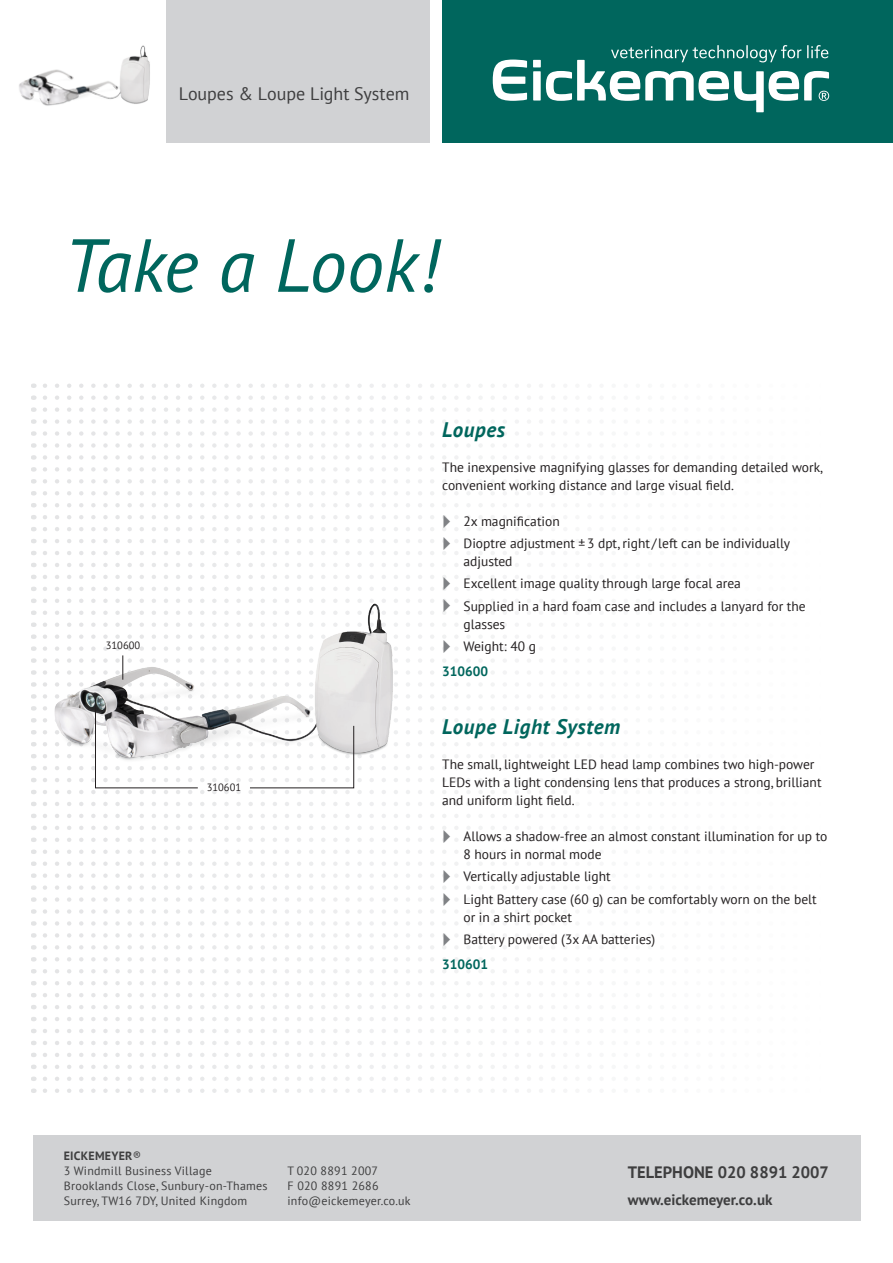
<style>
.page{position:relative;width:893px;height:1263px;background:#fff}
.page>*{position:absolute;margin:0;border:0;box-sizing:border-box;transform-origin:0 0}
.t1{font:italic 75px "PT Sans";letter-spacing:-.015em;color:#00665d}
.t2{font:italic 700 21px "PT Sans";letter-spacing:.03em;color:#00665d}
.t3{font:18px "PT Sans";letter-spacing:-.005em;color:#3e3e3f}
.t4{font:700 16.5px "PT Sans";color:#3e3e3f}
.t5{font:700 15px "PT Sans";color:#3e3e3f}
.t6{font:13.5px/22.2px "PT Sans";color:#231f20}
.t7{font:700 13.5px "PT Sans";color:#00665d}
.t8{font:12px/15px "PT Sans";letter-spacing:.02em;color:#3e3e3f}
.t9{font:10.5px "PT Sans";color:#231f20}
.s1{font-weight:700}
</style>
<div class="page">
<div style="left:442px;top:0;width:451px;height:142px;background:#00665d"></div>
<div style="left:166px;top:0;width:263px;height:142px;background:#d1d2d4"></div>
<div style="left:33px;top:1135px;width:827px;height:85px;background:#d1d2d4"></div>
<svg style="left:45px;top:383px;width:510px;height:5px"></svg>
<svg style="left:45px;top:395px;width:510px;height:5px"></svg>
<svg style="left:45px;top:407px;width:510px;height:5px"></svg>
<svg style="left:45px;top:419px;width:510px;height:5px"></svg>
<svg style="left:45px;top:431px;width:510px;height:5px"></svg>
<svg style="left:45px;top:443px;width:510px;height:5px"></svg>
<svg style="left:45px;top:455px;width:510px;height:5px"></svg>
<svg style="left:45px;top:467px;width:510px;height:5px"></svg>
<svg style="left:45px;top:479px;width:510px;height:5px"></svg>
<svg style="left:45px;top:491px;width:510px;height:4px"></svg>
<svg style="left:45px;top:503px;width:510px;height:4px"></svg>
<svg style="left:45px;top:563px;width:510px;height:4px"></svg>
<svg style="left:420px;top:623px;width:135px;height:4px"></svg>
<svg style="left:420px;top:694px;width:135px;height:4px"></svg>
<svg style="left:45px;top:802px;width:510px;height:4px"></svg>
<svg style="left:45px;top:814px;width:510px;height:4px"></svg>
<svg style="left:45px;top:849px;width:510px;height:5px"></svg>
<svg style="left:45px;top:921px;width:510px;height:5px"></svg>
<svg style="left:45px;top:957px;width:510px;height:4px"></svg>
<svg style="left:45px;top:969px;width:510px;height:4px"></svg>
<svg style="left:45px;top:981px;width:510px;height:4px"></svg>
<svg style="left:45px;top:993px;width:510px;height:4px"></svg>
<svg style="left:45px;top:1005px;width:510px;height:4px"></svg>
<svg style="left:45px;top:1017px;width:510px;height:4px"></svg>
<svg style="left:45px;top:1029px;width:510px;height:4px"></svg>
<svg style="left:45px;top:1041px;width:510px;height:4px"></svg>
<svg style="left:45px;top:1053px;width:510px;height:4px"></svg>
<svg style="left:45px;top:1065px;width:510px;height:4px"></svg>
<svg style="left:45px;top:1077px;width:510px;height:4px"></svg>
<svg style="left:45px;top:1088px;width:510px;height:5px"></svg>
<svg style="left:493px;top:60px;width:34px;height:41px"></svg>
<svg style="left:533px;top:45px;width:296px;height:67px"></svg>
<img style="left:19px;top:45px;width:131px;height:61px">
<img style="left:36px;top:599px;width:384px;height:183px">
<svg style="left:45px;top:705px;width:510px;height:89px"></svg>
<svg style="left:45px;top:515px;width:510px;height:16px"></svg>
<svg style="left:45px;top:539px;width:510px;height:16px"></svg>
<svg style="left:45px;top:575px;width:510px;height:16px"></svg>
<svg style="left:45px;top:599px;width:510px;height:16px"></svg>
<svg style="left:45px;top:634px;width:510px;height:53px"></svg>
<svg style="left:45px;top:826px;width:510px;height:16px"></svg>
<svg style="left:45px;top:861px;width:510px;height:53px"></svg>
<svg style="left:45px;top:933px;width:510px;height:17px"></svg>
<h3 class="t3" style="left:179px;top:83px;width:232px">Loupes &amp; Loupe Light System</h3>
<h1 class="t1" style="left:64px;top:217px;width:376px">Take a Look!</h1>
<p class="t9" style="left:106px;top:639px;width:36px">310600</p>
<p class="t9" style="left:207px;top:781px;width:36px">310601</p>
<h2 class="t2" style="left:442px;top:415px;width:64px">Loupes</h2>
<p class="t6" style="left:442px;top:458px;width:382px;line-height:18px">The inexpensive magnifying glasses for demanding detailed work, convenient working distance and large visual field.</p>
<p class="t6" style="left:463px;top:510px;width:328px">2x magnification<br>Dioptre adjustment ±3 dpt, right/left can be individually</p>
<p class="t6" style="left:463px;top:550px;width:344px">adjusted<br>Excellent image quality through large focal area<br>Supplied in a hard foam case and includes a lanyard for the</p>
<p class="t6" style="left:463px;top:612px;width:74px">glasses<br>Weight: 40 g</p>
<p class="t7" style="left:442px;top:662px;width:47px">310600</p>
<h2 class="t2" style="left:442px;top:713px;width:180px">Loupe Light System</h2>
<p class="t6" style="left:442px;top:755px;width:381px;line-height:18px">The small, lightweight LED head lamp combines two high-power<br>LEDs with a light condensing lens that produces a strong, brilliant and uniform light field.</p>
<p class="t6" style="left:463px;top:827px;width:365px;line-height:18px">Allows a shadow-free an almost constant illumination for up to<br>8 hours in normal mode</p>
<p class="t6" style="left:463px;top:865px;width:355px">Vertically adjustable light<br>Light Battery case (60 g) can be comfortably worn on the belt</p>
<p class="t6" style="left:463px;top:905px;width:193px">or in a shirt pocket<br>Battery powered (3x AA batteries)</p>
<p class="t7" style="left:442px;top:955px;width:47px">310601</p>
<p class="t8" style="left:64px;top:1148px;width:205px"><span class="s1">EICKEMEYER</span>®<br>3 Windmill Business Village<br>Brooklands Close, Sunbury-on-Thames<br>Surrey, TW16 7DY, United Kingdom</p>
<p class="t8" style="left:287px;top:1163px;width:125px">T 020 8891 2007<br>F 020 8891 2686 info@eickemeyer.co.uk</p>
<p class="t4" style="left:628px;top:1161px;width:203px">TELEPHONE 020 8891 2007</p>
<p class="t5" style="left:628px;top:1190px;width:146px">www.eickemeyer.co.uk</p>
</div>
